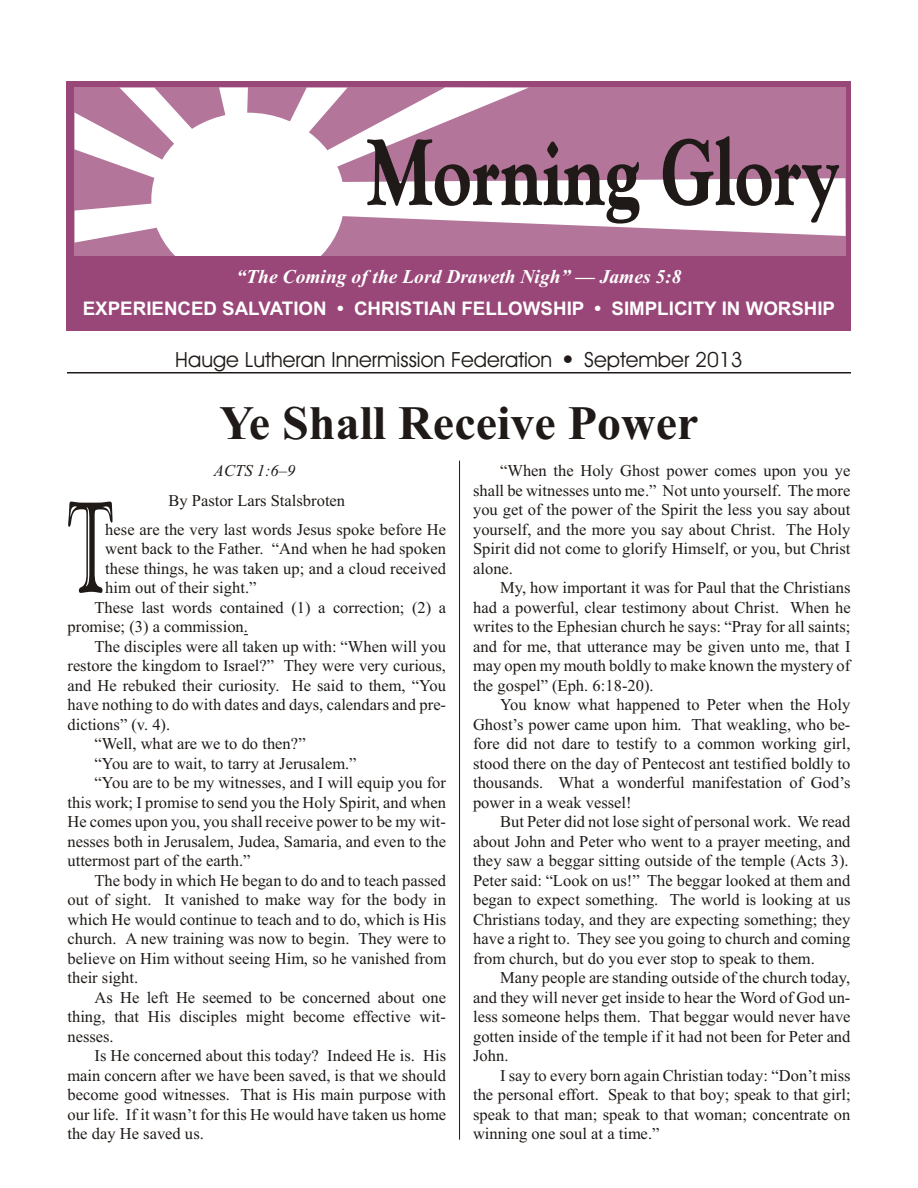
<style>
.page{position:relative;width:918px;height:1188px;background:#fff}
.page>*{position:absolute;margin:0;border:0;box-sizing:border-box;transform-origin:0 0}
.t1{font:700 48px "Times New Roman";color:#1f1a17}
.t2{font:21px "Avant Garde Bk BT";color:#1f1a17}
.t3{font:italic 700 19.5px "Times New Roman";color:#fff}
.t4{font:700 18.75px "Arial";color:#fff}
.t5{font:16.5px/19.5px "Times New Roman";letter-spacing:.005em;color:#1f1a17;text-align:justify}
.t6{font:italic 16.5px "Times New Roman";color:#1f1a17}
</style>
<div class="page">
<hr style="left:459px;top:461px;width:1px;height:679px;background:#1f1a17">
<hr style="left:67px;top:372px;width:784px;height:1px;background:#1f1a17">
<div style="left:67px;top:81px;width:784px;height:175px;background:#994778"></div>
<div style="left:75px;top:87px;width:771px;height:169px;background:#b37599"></div>
<div style="left:151px;top:113px;width:194px;height:173px;background:#fff;border-radius:50%"></div>
<div style="left:67px;top:256px;width:784px;height:75px;background:#994778"></div>
<svg style="left:219px;top:87px;width:29px;height:30px"></svg>
<svg style="left:75px;top:88px;width:130px;height:97px"></svg>
<svg style="left:75px;top:202px;width:90px;height:41px"></svg>
<svg style="left:281px;top:87px;width:565px;height:149px"></svg>
<svg style="left:68px;top:502px;width:45px;height:91px"></svg>
<p class="t3" style="left:236px;top:270px;width:447px">“The Com ing of the Lord Draweth Nigh” — James 5:8</p>
<p class="t4" style="left:83px;top:302px;width:754px">EXPERIENCED SALVATION • CHRISTIAN FELLOWSHIP • SIMPLICITY IN WORSHIP</p>
<p class="t2" style="left:175px;top:351px;width:379px">Hauge Lutheran Innermission Federation</p>
<p class="t2" style="left:584px;top:351px;width:160px">September 2013</p>
<h1 class="t1" style="left:220px;top:406px;width:480px">Ye Shall Receive Power</h1>
<p class="t6" style="left:214px;top:465px;width:83px">ACTS 1:6–9</p>
<p class="t5" style="left:105px;top:487px;width:342px;line-height:29.2px;text-indent:63px">By Pas tor Lars Stalsbroten<br>hese are the very last words Je sus spoke be fore He</p>
<p class="t5" style="left:105px;top:541px;width:342px">went back to the Father. “And when he had spo ken</p>
<p class="t5" style="left:105px;top:560px;width:342px">these things, he was taken up; and a cloud re ceived</p>
<p class="t5" style="left:105px;top:580px;width:153px">him out of their sight.”</p>
<p class="t5" style="left:94px;top:599px;width:353px">These last words con tained (1) a cor rection; (2) a</p>
<p class="t5" style="left:68px;top:619px;width:182px">promise; (3) a commis sion.</p>
<p class="t5" style="left:94px;top:638px;width:353px">The dis ci ples were all taken up with: “When will you</p>
<p class="t5" style="left:68px;top:658px;width:380px">re store the king dom to Is rael?” They were very cu ri ous,</p>
<p class="t5" style="left:68px;top:677px;width:380px">and He re buked their cu ri os ity. He said to them, “You</p>
<p class="t5" style="left:68px;top:697px;width:380px">have noth ing to do with dates and days, calen dars and pre-</p>
<p class="t5" style="left:68px;top:716px;width:104px">dic tions” (v. 4).</p>
<p class="t5" style="left:94px;top:736px;width:213px">“Well, what are we to do then?”</p>
<p class="t5" style="left:94px;top:755px;width:264px">“You are to wait, to tarry at Je ru sa lem.”</p>
<p class="t5" style="left:94px;top:775px;width:353px">“You are to be my wit nesses, and I will equip you for</p>
<p class="t5" style="left:68px;top:794px;width:380px">this work; I promise to send you the Holy Spirit, and when</p>
<p class="t5" style="left:68px;top:814px;width:380px">He co mes upon you, you shall re ceive power to be my wit -</p>
<p class="t5" style="left:68px;top:833px;width:380px">nesses both in Jeru sa lem, Judea, Samaria, and even to the</p>
<p class="t5" style="left:68px;top:853px;width:185px">ut ter most part of the earth.”</p>
<p class="t5" style="left:94px;top:872px;width:353px">The body in which He began to do and to teach passed</p>
<p class="t5" style="left:68px;top:892px;width:380px">out of sight. It van ished to make way for the body in</p>
<p class="t5" style="left:68px;top:911px;width:380px">which He would con tinue to teach and to do, which is His</p>
<p class="t5" style="left:68px;top:931px;width:380px">church. A new train ing was now to be gin. They were to</p>
<p class="t5" style="left:68px;top:950px;width:380px">be lieve on Him with out see ing Him, so he van ished from</p>
<p class="t5" style="left:68px;top:970px;width:72px">their sight.</p>
<p class="t5" style="left:94px;top:989px;width:353px">As He left He seemed to be concerned about one</p>
<p class="t5" style="left:68px;top:1009px;width:380px">thing, that His dis ci ples might be come effec tive wit -</p>
<p class="t5" style="left:68px;top:1028px;width:48px">nesses.</p>
<p class="t5" style="left:94px;top:1048px;width:353px">Is He con cerned about this to day? In deed He is. His</p>
<p class="t5" style="left:68px;top:1067px;width:380px">main con cern af ter we have been saved, is that we should</p>
<p class="t5" style="left:68px;top:1087px;width:380px">be come good wit nesses. That is His main pur pose with</p>
<p class="t5" style="left:68px;top:1106px;width:380px">our life. If it wasn’t for this He would have taken us home</p>
<p class="t5" style="left:68px;top:1126px;width:138px">the day He saved us.</p>
<p class="t5" style="left:473px;top:463px;width:379px;text-indent:27px">“When the Holy Ghost power co mes upon you ye shall be wit nesses unto me.” Not unto your self. The more you get of the power of the Spirit the less you say about your self, and the more you say about Christ. The Holy Spirit did not come to glo rify Himself, or you, but Christ alone.</p>
<p class="t5" style="left:473px;top:580px;width:379px;text-indent:27px">My, how im por tant it was for Paul that the Chris tians had a power ful, clear testi mony about Christ. When he writes to the Ephesian church he says: “Pray for all saints; and for me, that ut ter ance may be given unto me, that I may open my mouth boldly to make known the mys tery of the gospel” (Eph. 6:18-20).</p>
<p class="t5" style="left:473px;top:697px;width:379px;text-indent:27px">You know what hap pened to Pe ter when the Holy Ghost’s power came upon him. That weak ling, who be&shy;fore did not dare to testify to a common work ing girl, stood there on the day of Pen te cost ant tes ti fied boldly to thou sands. What a won der ful man i fes ta tion of God’s power in a weak vessel!</p>
<p class="t5" style="left:473px;top:814px;width:379px;text-align:left;text-indent:27px">But Peter did not lose sight of per sonal work. We read about John and Peter who went to a prayer meeting, and they saw a beg gar sit ting out side of the temple (Acts 3).<br>Pe ter said: “Look on us!” The beg gar looked at them and be gan to ex pect some thing. The world is look ing at us Christians to day, and they are ex pecting some thing; they have a right to. They see you go ing to church and coming from church, but do you ever stop to speak to them.</p>
<p class="t5" style="left:473px;top:970px;width:379px;text-indent:27px">Many peo ple are stand ing out side of the church to day, and they will never get in side to hear the Word of God un - less some one helps them. That beg gar would never have got ten in side of the temple if it had not been for Pe ter and John.</p>
<p class="t5" style="left:473px;top:1067px;width:379px;text-indent:27px">I say to ev ery born again Chris tian to day: “Don’t miss the per sonal effort. Speak to that boy; speak to that girl; speak to that man; speak to that woman; con cen trate on win ning one soul at a time.”</p>
</div>
